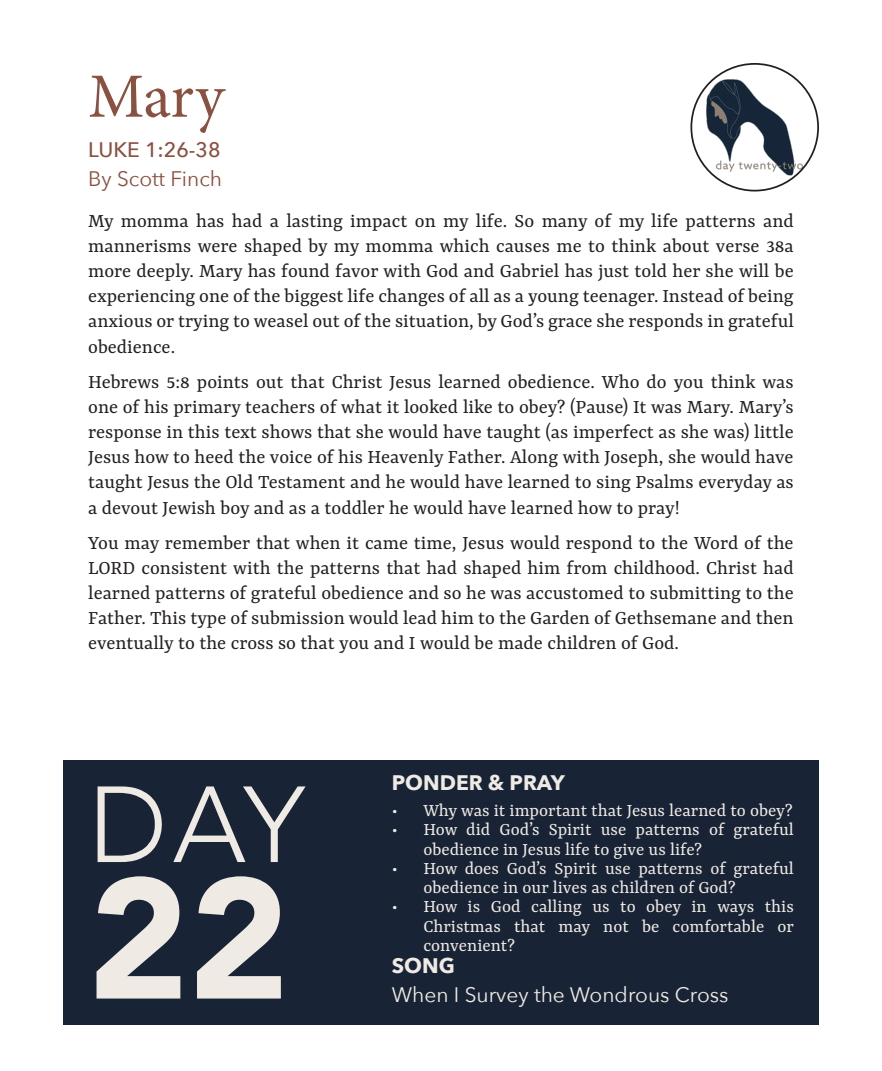
<style>
.page{position:relative;width:882px;height:1071px;background:#fff}
.page>*{position:absolute;margin:0;border:0;box-sizing:border-box;transform-origin:0 0}
.t1{font:900 169.75px "Avenir";color:#f0eae5}
.t2{font:300 106.75px "Avenir";color:#f0eae5}
.t3{font:63px "Minion Pro";color:#8a5040}
.t4{font:21px/25.2px "Yrsa";color:#231f20;text-align:justify}
.t5{font:21px "Avenir Next";color:#f0eae5}
.t6{font:700 21px "Avenir Next";color:#f0eae5}
.t7{font:21px "Avenir Next";color:#8a5040}
.t8{font:500 21px "Avenir Next";color:#8a5040}
.t9{font:19.25px/19.2px "Yrsa";color:#f0eae5}
</style>
<div class="page">
<div style="left:63px;top:760px;width:756px;height:264px;background:#182435"></div>
<img style="left:706px;top:79px;width:97px;height:96px">
<p class="t3" style="left:88px;top:54px;width:138px">Mary</p>
<p class="t8" style="left:88px;top:132px;width:134px">LUKE 1:26-38</p>
<p class="t7" style="left:88px;top:161px;width:135px">By Scott Finch</p>
<p class="t4" style="left:88px;top:209px;width:707px">My momma has had a lasting impact on my life. So many of my life patterns and mannerisms were shaped by my momma which causes me to think about verse 38a more deeply. Mary has found favor with God and Gabriel has just told her she will be experiencing one of the biggest life changes of all as a young teenager. Instead of being anxious or trying to weasel out of the situation, by God’s grace she responds in grateful obedience.</p>
<p class="t4" style="left:88px;top:370px;width:707px">Hebrews 5:8 points out that Christ Jesus learned obedience. Who do you think was one of his primary teachers of what it looked like to obey? (Pause) It was Mary. Mary’s response in this text shows that she would have taught (as imperfect as she was) little Jesus how to heed the voice of his Heavenly Father. Along with Joseph, she would have taught Jesus the Old Testament and he would have learned to sing Psalms everyday as a devout Jewish boy and as a toddler he would have learned how to pray!</p>
<p class="t4" style="left:88px;top:531px;width:707px">You may remember that when it came time, Jesus would respond to the Word of the LORD consistent with the patterns that had shaped him from childhood. Christ had learned patterns of grateful obedience and so he was accustomed to submitting to the Father. This type of submission would lead him to the Garden of Gethsemane and then eventually to the cross so that you and I would be made children of God.</p>
<p class="t2" style="left:88px;top:762px;width:218px">DAY</p>
<p class="t1" style="left:88px;top:794px;width:202px">22</p>
<p class="t6" style="left:392px;top:765px;width:175px">PONDER &amp; PRAY</p>
<p class="t9" style="left:392px;top:802px;width:402px">• Why was it important that Jesus learned to obey?</p>
<p class="t9" style="left:423px;top:821px;width:372px;text-indent:-32px">• How did God’s Spirit use patterns of grateful obedience in Jesus life to give us life?</p>
<p class="t9" style="left:423px;top:860px;width:372px;text-indent:-32px">• How does God’s Spirit use patterns of grateful obedience in our lives as children of God?</p>
<p class="t9" style="left:423px;top:898px;width:372px;text-align:justify;text-indent:-32px">• How is God calling us to obey in ways this Christmas that may not be comfortable or convenient?</p>
<p class="t6" style="left:392px;top:948px;width:65px">SONG</p>
<p class="t5" style="left:392px;top:977px;width:338px">When I Survey the Wondrous Cross</p>
</div>
